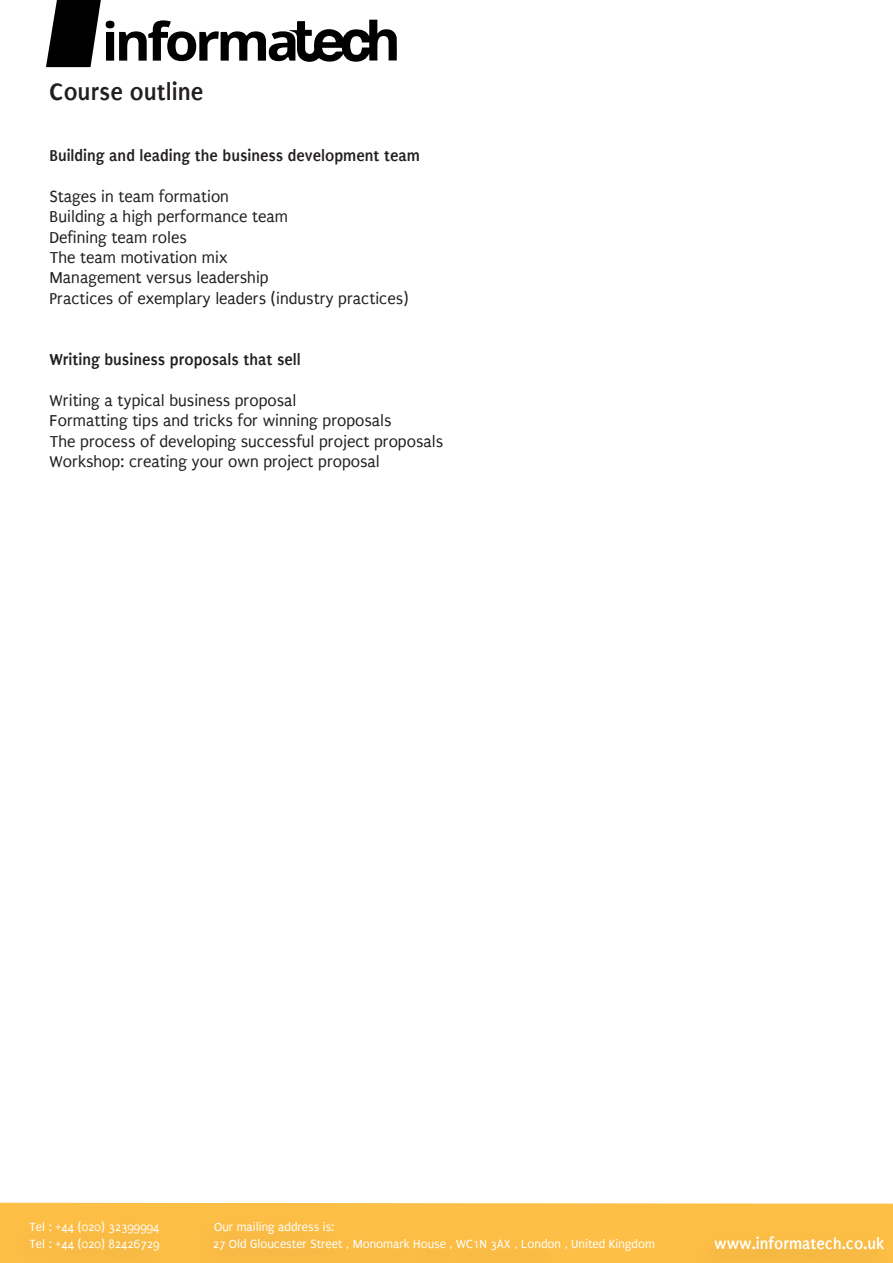
<style>
.page{position:relative;width:893px;height:1263px;background:#fff}
.page>*{position:absolute;margin:0;border:0;box-sizing:border-box;transform-origin:0 0}
.t1{font:700 25.5px "Puritan";color:#231f20}
.t2{font:16.95px/20.4px "Puritan";color:#231f20}
.t3{font:700 16.95px "Puritan";color:#231f20}
.t4{font:700 16.95px "Puritan";color:#fff}
.t5{font:12.75px/17px "Puritan";color:#fff}
</style>
<div class="page">
<div style="left:601px;top:1203px;width:292px;height:60px;background:#febf46"></div>
<div style="left:0;top:1202px;width:179px;height:61px;background:#fcbe45"></div>
<div style="left:179px;top:1202px;width:422px;height:61px;background:#fdbe45"></div>
<div style="left:679px;top:1216px;width:214px;height:47px;background:#fcbe45"></div>
<svg style="left:46px;top:0;width:351px;height:67px"></svg>
<h1 class="t1" style="left:50px;top:77px;width:155px">Course outline</h1>
<p class="t3" style="left:50px;top:146px;width:372px">Building and leading the business development team</p>
<p class="t2" style="left:50px;top:186px;width:361px">Stages in team formation<br>Building a high performance team<br>Defining team roles<br>The team motivation mix<br>Management versus leadership<br>Practices of exemplary leaders (industry practices)</p>
<p class="t3" style="left:50px;top:350px;width:253px">Writing business proposals that sell</p>
<p class="t2" style="left:50px;top:390px;width:395px">Writing a typical business proposal<br>Formatting tips and tricks for winning proposals<br>The process of developing successful project proposals Workshop: creating your own project proposal</p>
<p class="t5" style="left:29px;top:1219px;width:132px">Tel : +44 (020) 32399994<br>Tel : +44 (020) 82426729</p>
<p class="t5" style="left:213px;top:1219px;width:444px;line-height:16.5px">Our mailing address is:<br>27 Old Gloucester Street , Monomark House , WC1N 3AX , London , United Kingdom</p>
<p class="t4" style="left:714px;top:1234px;width:171px">www.informatech.co.uk</p>
</div>
